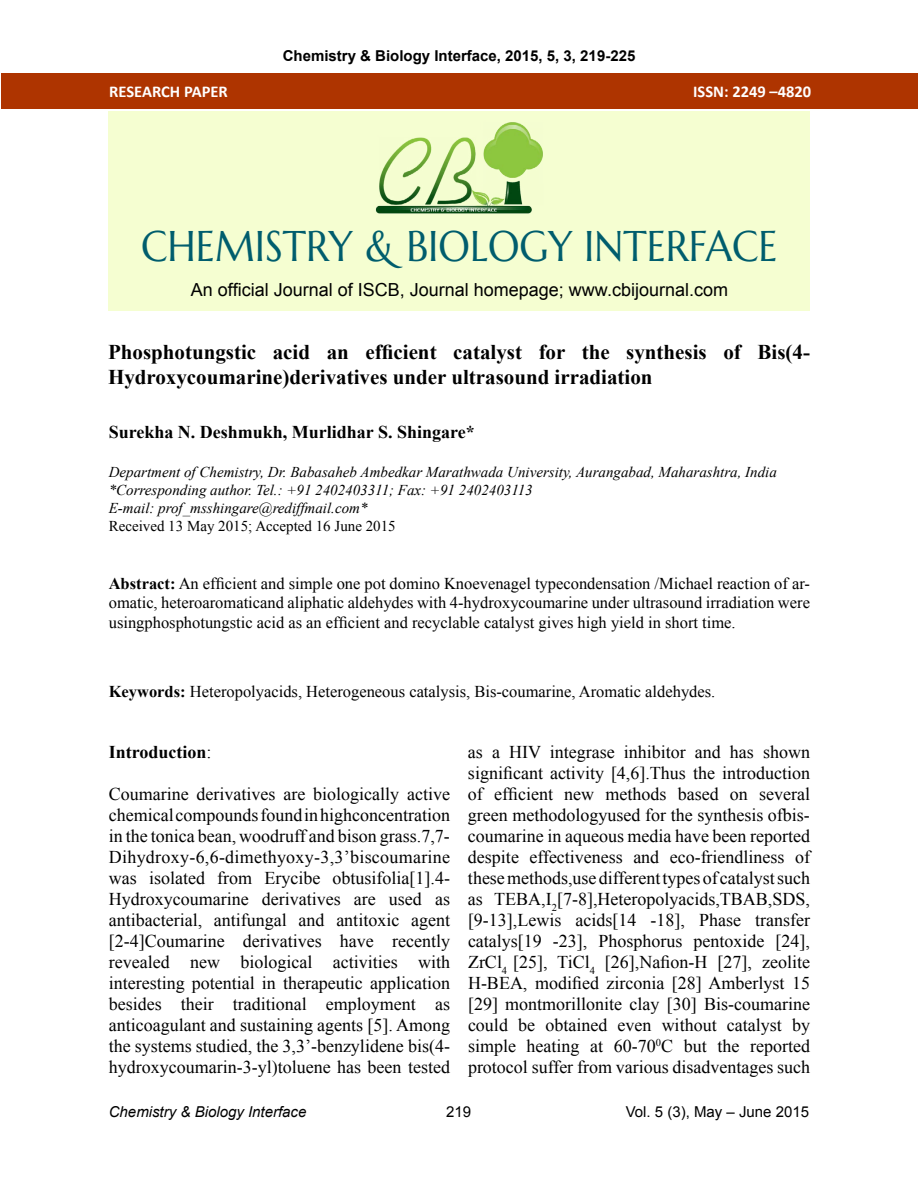
<style>
.page{position:relative;width:918px;height:1188px;background:#fff}
.page>*{position:absolute;margin:0;border:0;box-sizing:border-box;transform-origin:0 0}
.t1{font:42.9px "Marcellus SC";color:#005d6d;scale:.91 1}
.t2{font:700 21px/25.2px "Times New Roman";color:#000}
.t3{font:18px/21px "Times New Roman";color:#000;text-align:justify}
.t4{font:18px "Arial";color:#000}
.t5{font:700 18px "Times New Roman";color:#000}
.t6{font:16.5px/19.8px "Times New Roman";color:#000;text-align:justify}
.t7{font:700 16.5px "Calibri";color:#fff}
.t8{font:italic 15px/18px "Times New Roman";color:#000}
.t9{font:700 15px "Arial";color:#000}
.t10{font:15px "Times New Roman";color:#000}
.t11{font:italic 15px "Arial";color:#000}
.t12{font:15px "Arial";color:#000}
.s1{font-weight:700}
.s2{font-weight:400}
</style>
<div class="page">
<div style="left:108px;top:111px;width:702px;height:199px;background:#f5fed1"></div>
<div style="left:2px;top:73px;width:916px;height:36px;background:#ae3400"></div>
<img style="left:375px;top:122px;width:168px;height:92px">
<p class="t9" style="left:283px;top:46px;width:354px">Chemistry &amp; Biology Interface, 2015, 5, 3, 219-225</p>
<p class="t7" style="left:109px;top:81px;width:120px">RESEARCH PAPER</p>
<p class="t7" style="left:693px;top:81px;width:120px">ISSN: 2249 –4820</p>
<h1 class="t1" style="left:141px;top:219px;width:701px">CHEMISTRY &amp; BIOLOGY INTERFACE</h1>
<p class="t4" style="left:191px;top:277px;width:539px">An official Journal of ISCB, Journal homepage; www.cbijournal.com</p>
<p class="t2" style="left:108px;top:339px;width:704px">Phosphotungstic acid an efficient catalyst for the synthesis of Bis(4-<br>Hydroxycoumarine)derivatives under ultrasound irradiation</p>
<p class="t5" style="left:109px;top:419px;width:368px">Surekha N. Deshmukh, Murlidhar S. Shingare*</p>
<p class="t8" style="left:109px;top:463px;width:670px">Department of Chemistry, Dr. Babasaheb Ambedkar Marathwada University, Aurangabad, Maharashtra, India *Corresponding author. Tel.: +91 2402403311; Fax: +91 2402403113<br>E-mail: prof_msshingare@rediffmail.com*</p>
<p class="t10" style="left:109px;top:516px;width:289px">Received 13 May 2015; Accepted 16 June 2015</p>
<p class="t6" style="left:109px;top:573px;width:703px"><span class="s1">Abstract:</span> An efficient and simple one pot domino Knoevenagel typecondensation /Michael reaction of ar&shy;omatic, heteroaromaticand aliphatic aldehydes with 4-hydroxycoumarine under ultrasound irradiation were usingphosphotungstic acid as an efficient and recyclable catalyst gives high yield in short time.</p>
<p class="t6" style="left:109px;top:681px;width:608px"><span class="s1">Keywords:</span> Heteropolyacids, Heterogeneous catalysis, Bis-coumarine, Aromatic aldehydes.</p>
<p class="t5" style="left:109px;top:739px;width:104px">Introduction<span class="s2">:</span></p>
<p class="t3" style="left:109px;top:783px;width:343px">Coumarine derivatives are biologically active chemical compounds found in highconcentration in the tonica bean, woodruff and bison grass.7,7- Dihydroxy-6,6-dimethyoxy-3,3’biscoumarine was isolated from Erycibe obtusifolia[1].4- Hydroxycoumarine derivatives are used as antibacterial, antifungal and antitoxic agent [2-4]Coumarine derivatives have recently revealed new biological activities with interesting potential in therapeutic application besides their traditional employment as anticoagulant and sustaining agents [5]. Among the systems studied, the 3,3’-benzylidene bis(4- hydroxycoumarin-3-yl)toluene has been tested</p>
<p class="t3" style="left:468px;top:741px;width:344px">as a HIV integrase inhibitor and has shown significant activity [4,6].Thus the introduction of efficient new methods based on several green methodologyused for the synthesis ofbis&shy;coumarine in aqueous media have been reported despite effectiveness and eco-friendliness of these methods,use different types of catalyst such as TEBA,I<sub>2</sub>[7-8],Heteropolyacids,TBAB,SDS, [9-13],Lewis acids[14 -18], Phase transfer catalys[19 -23], Phosphorus pentoxide [24], ZrCl<sub>4</sub> [25], TiCl<sub>4</sub> [26],Nafion-H [27], zeolite H-BEA, modified zirconia [28] Amberlyst 15 [29] montmorillonite clay [30] Bis-coumarine could be obtained even without catalyst by simple heating at 60-70<sup>0</sup>C but the reported protocol suffer from various disadventages such</p>
<p class="t11" style="left:109px;top:1103px;width:199px">Chemistry &amp; Biology Interface</p>
<p class="t12" style="left:446px;top:1102px;width:27px">219</p>
<p class="t12" style="left:626px;top:1102px;width:185px">Vol. 5 (3), May – June 2015</p>
</div>
